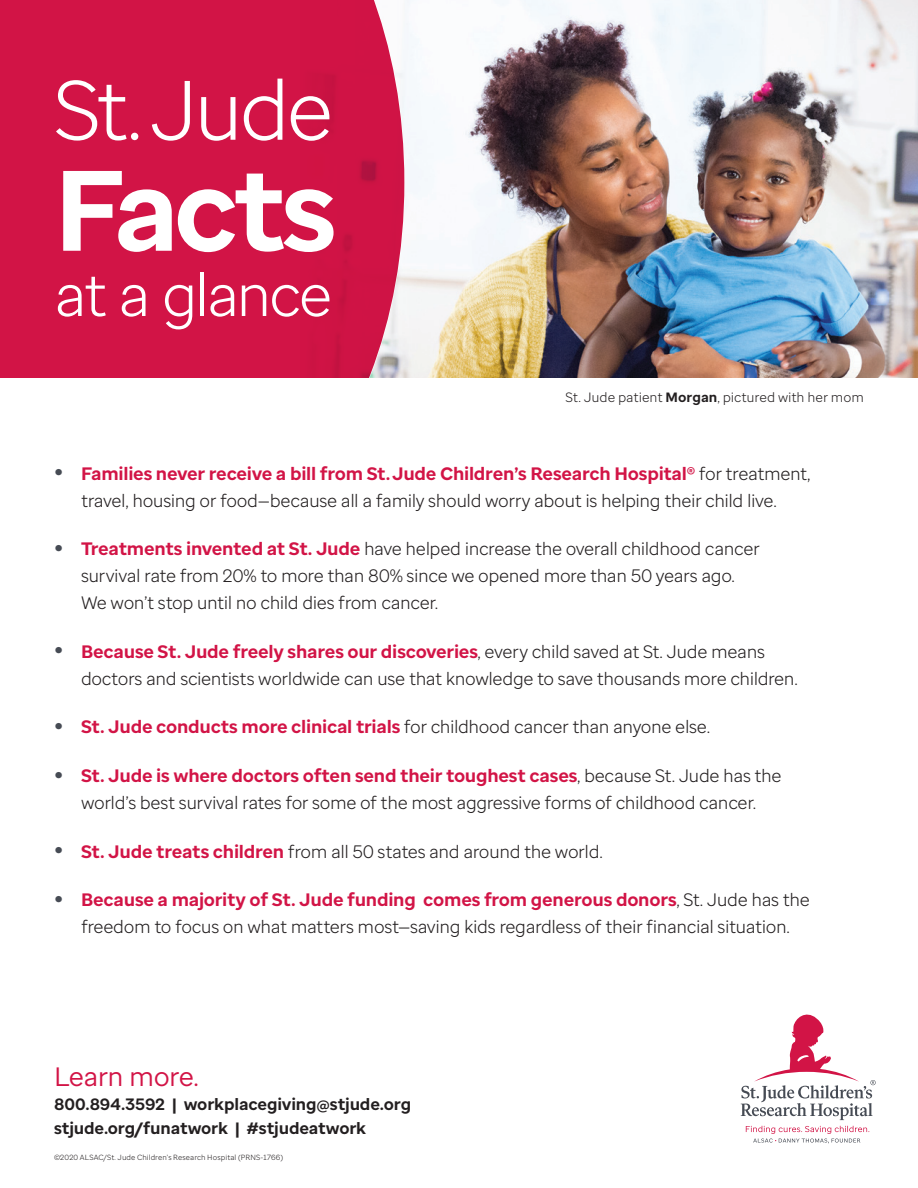
<style>
.page{position:relative;width:918px;height:1188px;background:#fff}
.page>*{position:absolute;margin:0;border:0;box-sizing:border-box;transform-origin:0 0}
.t1{font:700 114px "St Jude Sans";letter-spacing:-.05em;color:#fff}
.t2{font:300 84px "St Jude Sans";letter-spacing:-.05em;color:#fff}
.t3{font:300 60px "St Jude Sans";letter-spacing:-.055em;color:#fff}
.t4{font:26.55px "St Jude Sans";letter-spacing:-.025em;color:#d21446}
.list_2{font:300 18px/27px "St Jude Sans";letter-spacing:-.025em;color:#231f20;text-align:center}
.list_2-2{font:700 18px "St Jude Sans";letter-spacing:-.015em;color:#d21446}
.t5{font:700 16.5px "St Jude Sans";letter-spacing:-.01em;color:#231f20}
.t6{font:300 13.5px "St Jude Sans";letter-spacing:-.005em;color:#231f20}
.t7{font:300 7.5px "St Jude Sans";letter-spacing:.01em;color:#231f20}
.s1{font-weight:700}
.s2{font-weight:700;font-size:27px;color:#464b54}
.s3{font-weight:700;color:#d21446}
.s4{font-size:27px;color:#464b54}
.s5{font-weight:300;color:#231f20}
</style>
<div class="page">
<img style="left:405px;top:0;width:513px;height:378px">
<svg style="left:741px;top:1014px;width:135px;height:106px"></svg>
<svg style="left:746px;top:1126px;width:123px;height:17px"></svg>
<div style="left:0;top:0;width:404px;height:378px;background:#d21446"></div>
<p class="t2" style="left:54px;top:56px;width:281px">St.Jude</p>
<p class="t1" style="left:54px;top:136px;width:284px">Facts</p>
<p class="t3" style="left:54px;top:256px;width:280px">at a glance</p>
<p class="t6" style="left:566px;top:388px;width:300px">St. Jude patient <span class="s1">Morgan</span>, pictured with her mom</p>
<p class="list_2" style="left:54px;top:460px;width:758px"><span class="s2">•</span> <span class="s3">Families never receive a bill from St.Jude Children’s Research Hospital®</span> for treatment, travel, housing or food—because all a family should worry about is helping their child live.</p>
<p class="list_2" style="left:81px;top:535px;width:680px;text-align:left;text-indent:-27px"><span class="s2">•</span> <span class="s3">Treatments invented at St. Jude</span> have helped increase the overall childhood cancer survival rate from 20% to more than 80% since we opened more than 50 years ago.<br>We won’t stop until no child dies from cancer.</p>
<p class="list_2" style="left:81px;top:638px;width:718px;text-align:left;text-indent:-27px"><span class="s2">•</span> <span class="s3">Because St. Jude freely shares our discoveries</span>, every child saved at St. Jude means doctors and scientists worldwide can use that knowledge to save thousands more children.</p>
<p class="list_2-2" style="left:54px;top:715px;width:658px"><span class="s4">•</span> St. Jude conducts more clinical trials <span class="s5">for childhood cancer than anyone else.</span></p>
<p class="list_2" style="left:54px;top:762px;width:729px"><span class="s2">•</span> <span class="s3">St. Jude is where doctors often send their toughest cases</span>, because St. Jude has the world’s best survival rates for some of the most aggressive forms of childhood cancer.</p>
<p class="list_2" style="left:54px;top:838px;width:550px"><span class="s2">•</span> <span class="s3">St. Jude treats children</span> from all 50 states and around the world.</p>
<p class="list_2" style="left:54px;top:886px;width:757px"><span class="s2">•</span> <span class="s3">Because a majority of St. Jude funding comes from generous donors</span>, St. Jude has the freedom to focus on what matters most—saving kids regardless of their financial situation.</p>
<p class="t4" style="left:54px;top:1059px;width:146px">Learn more.</p>
<p class="t5" style="left:54px;top:1093px;width:359px">800.894.3592 | workplacegiving@stjude.org</p>
<p class="t5" style="left:54px;top:1117px;width:314px">stjude.org/funatwork | #stjudeatwork</p>
<p class="t7" style="left:54px;top:1152px;width:231px">©2020 ALSAC/St. Jude Children’s Research Hospital (PRNS-1766)</p>
</div>
